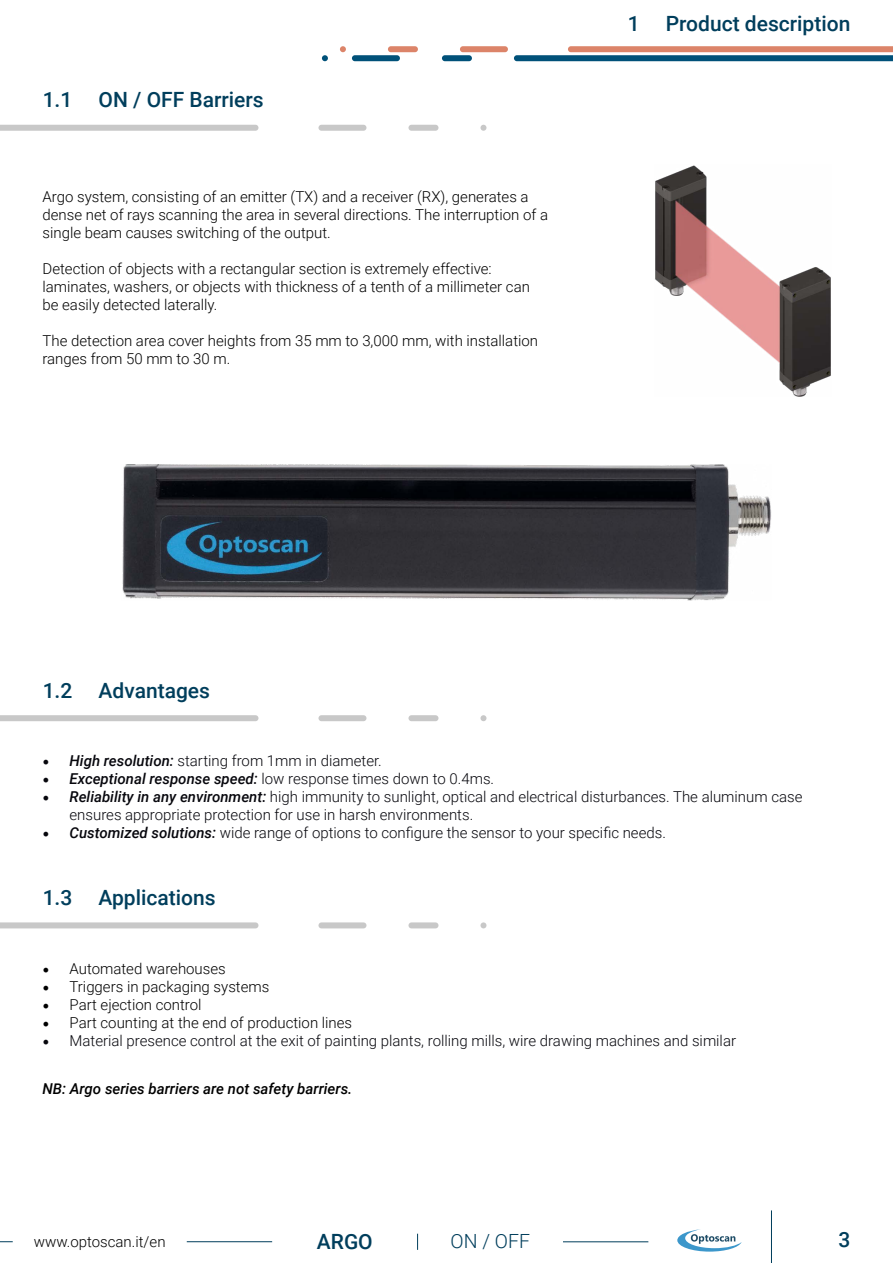
<style>
.page{position:relative;width:893px;height:1263px;background:#fff}
.page>*{position:absolute;margin:0;border:0;box-sizing:border-box;transform-origin:0 0}
.t1{font:500 21px "Roboto";color:#003e5c}
.t2{font:300 19.5px "Roboto";color:#003e5c}
.t3{font:300 15px/18px "Roboto";color:#000}
.t4{font:300 15px/18px "Roboto";color:#07070d}
.t5{font:italic 500 15px "Roboto";color:#000}
.s1{font-family:"Minion Pro";font-weight:400;font-size:18px}
.s2{font-weight:500;font-style:italic}
</style>
<div class="page">
<hr style="left:771px;top:1210px;width:1px;height:53px;background:#003e5c">
<hr style="left:563px;top:1241px;width:85px;height:1px;background:#003e5c">
<hr style="left:187px;top:1241px;width:85px;height:1px;background:#003e5c">
<svg style="left:0;top:1241px;width:13px;height:1px"></svg>
<svg style="left:417px;top:1234px;width:1px;height:16px"></svg>
<svg style="left:677px;top:1229px;width:65px;height:22px"></svg>
<svg style="left:322px;top:55px;width:6px;height:6px"></svg>
<div style="left:442px;top:55px;width:30px;height:6px;background:#005179;border-radius:3px"></div>
<div style="left:352px;top:55px;width:48px;height:6px;background:#005179;border-radius:3px"></div>
<svg style="left:340px;top:46px;width:6px;height:6px"></svg>
<div style="left:388px;top:46px;width:30px;height:6px;background:#dc8469;border-radius:3px"></div>
<div style="left:460px;top:46px;width:48px;height:6px;background:#dc8469;border-radius:3px"></div>
<svg style="left:514px;top:46px;width:379px;height:15px"></svg>
<svg style="left:480px;top:125px;width:6px;height:6px"></svg>
<div style="left:408px;top:125px;width:30px;height:6px;background:#c8c8c8;border-radius:3px"></div>
<div style="left:318px;top:125px;width:48px;height:6px;background:#c8c8c8;border-radius:3px"></div>
<svg style="left:0;top:125px;width:258px;height:6px;background:#cacaca"></svg>
<svg style="left:480px;top:715px;width:6px;height:6px"></svg>
<div style="left:408px;top:715px;width:30px;height:6px;background:#c8c8c8;border-radius:3px"></div>
<div style="left:318px;top:715px;width:48px;height:6px;background:#c8c8c8;border-radius:3px"></div>
<svg style="left:0;top:715px;width:258px;height:6px;background:#c9c9c9"></svg>
<svg style="left:480px;top:922px;width:6px;height:6px"></svg>
<div style="left:408px;top:922px;width:30px;height:6px;background:#c8c8c8;border-radius:3px"></div>
<div style="left:318px;top:922px;width:48px;height:6px;background:#c8c8c8;border-radius:3px"></div>
<svg style="left:0;top:922px;width:258px;height:6px;background:#cbcbcb"></svg>
<img style="left:655px;top:165px;width:176px;height:231px">
<img style="left:122px;top:465px;width:649px;height:136px">
<h1 class="t1" style="left:43px;top:85px;width:223px">1.1 ON / OFF Barriers</h1>
<p class="t3" style="left:43px;top:187px;width:507px">Argo system, consisting of an emitter (TX) and a receiver (RX), generates a dense net of rays scanning the area in several directions. The interruption of a single beam causes switching of the output.</p>
<p class="t3" style="left:43px;top:259px;width:489px">Detection of objects with a rectangular section is extremely effective: laminates, washers, or objects with thickness of a tenth of a millimeter can be easily detected laterally.</p>
<p class="t3" style="left:43px;top:331px;width:497px">The detection area cover heights from 35 mm to 3,000 mm, with installation ranges from 50 mm to 30 m.</p>
<h1 class="t1" style="left:628px;top:9px;width:224px">1 Product description</h1>
<h1 class="t1" style="left:43px;top:675px;width:169px">1.2 Advantages</h1>
<p class="t4" style="left:43px;top:752px;width:341px"><span class="s1">•</span> <span class="s2">High resolution:</span> starting from 1mm in diameter.</p>
<p class="t4" style="left:43px;top:770px;width:453px"><span class="s1">•</span> <span class="s2">Exceptional response speed:</span> low response times down to 0.4ms.</p>
<p class="t4" style="left:70px;top:788px;width:734px;text-indent:-27px"><span class="s1">•</span> <span class="s2">Reliability in any environment:</span> high immunity to sunlight, optical and electrical disturbances. The aluminum case ensures appropriate protection for use in harsh environments.</p>
<p class="t4" style="left:43px;top:824px;width:625px"><span class="s1">•</span> <span class="s2">Customized solutions:</span> wide range of options to configure the sensor to your specific needs.</p>
<h1 class="t1" style="left:43px;top:883px;width:174px">1.3 Applications</h1>
<p class="t3" style="left:43px;top:959px;width:185px"><span class="s1">•</span> Automated warehouses</p>
<p class="t3" style="left:43px;top:977px;width:228px"><span class="s1">•</span> Triggers in packaging systems</p>
<p class="t3" style="left:43px;top:995px;width:161px"><span class="s1">•</span> Part ejection control</p>
<p class="t3" style="left:43px;top:1013px;width:311px"><span class="s1">•</span> Part counting at the end of production lines</p>
<p class="t4" style="left:43px;top:1031px;width:695px"><span class="s1">•</span> Material presence control at the exit of painting plants, rolling mills, wire drawing machines and similar</p>
<p class="t5" style="left:43px;top:1078px;width:311px">NB: Argo series barriers are not safety barriers.</p>
<p class="t3" style="left:34px;top:1232px;width:133px">www.optoscan.it/en</p>
<h1 class="t1" style="left:317px;top:1227px;width:57px">ARGO</h1>
<h2 class="t2" style="left:451px;top:1228px;width:81px">ON / OFF</h2>
<h1 class="t1" style="left:838px;top:1225px;width:13px">3</h1>
</div>
